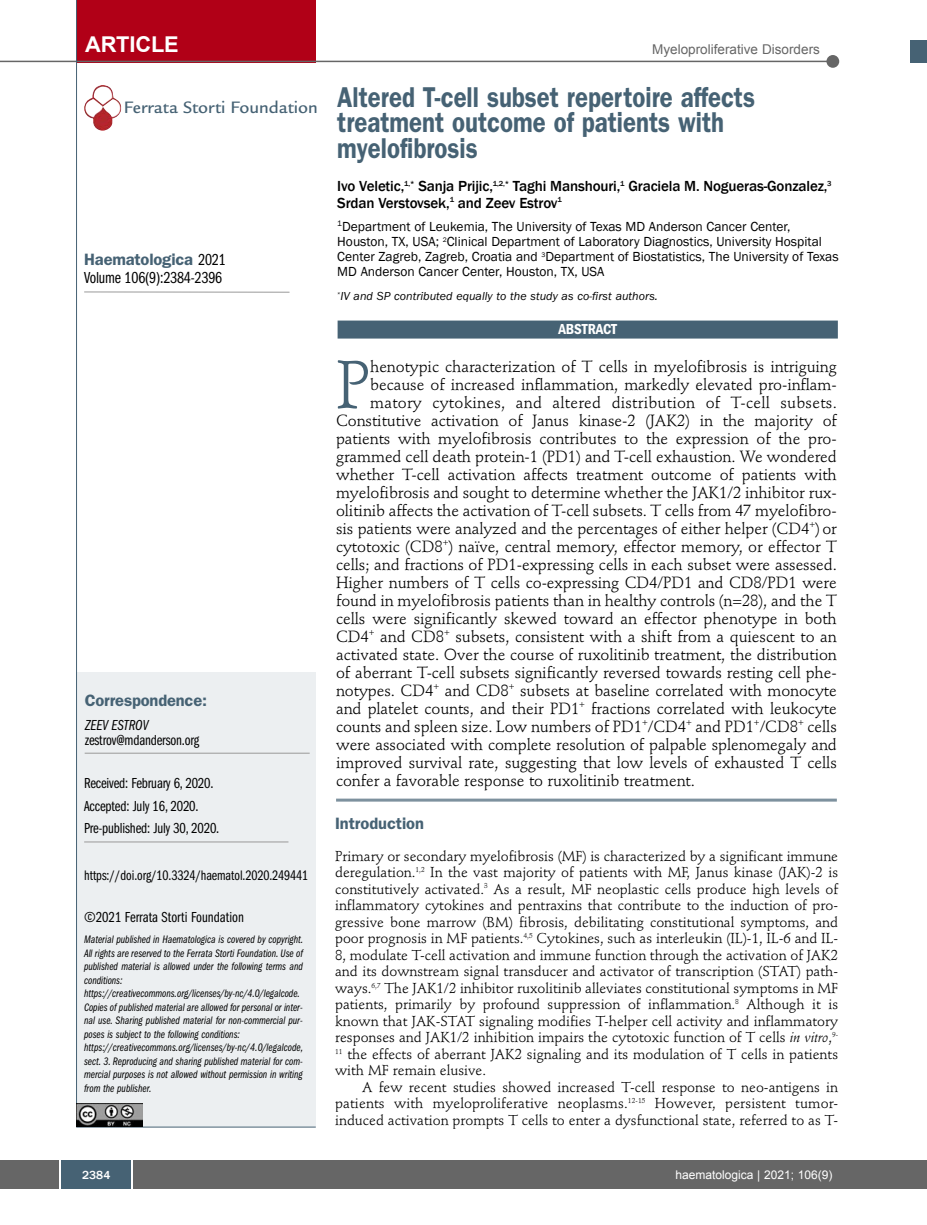
<style>
.page{position:relative;width:927px;height:1225px;background:#fff}
.page>*{position:absolute;margin:0;border:0;box-sizing:border-box;transform-origin:0 0}
.t1{font:66.45px "Stempel Schneidler";color:#466274}
.t2{font:600 28.8px/25.5px "Franklin Gothic";color:#466274;scale:.83 1}
.t3{font:700 21.75px "Arial";letter-spacing:-.01em;color:#fff}
.t4{font:500 18px "Legacy Sans";color:#466274}
.t5{font:600 16.5px "Franklin Gothic";letter-spacing:-.01em;color:#466274}
.t6{font:16.5px "Franklin Gothic Book Cmpr";letter-spacing:-.01em;color:#000}
.t7{font:16.05px "Stempel Schneidler";letter-spacing:-.005em;color:#000}
.t8{font:16.05px "Stempel Schneidler";letter-spacing:.015em;color:#000}
.t9{font:15px/22.5px "Franklin Gothic Book Cmpr";letter-spacing:-.01em;color:#000}
.t10{font:500 15px/16.5px "Franklin Gothic";letter-spacing:-.01em;color:#000}
.t11{font:15px "Franklin Gothic Book Cmpr Ital";letter-spacing:-.01em;color:#000}
.t12{font:600 condensed 15px "Franklin Gothic";letter-spacing:-.005em;color:#fff}
.t13{font:14.25px/16.5px "Stempel Schneidler";color:#000;text-align:justify}
.t14{font:14.25px "Franklin Gothic Book Cmpr";letter-spacing:-.005em;color:#000}
.t15{font:13.5px/15px "Franklin Gothic";color:#000}
.t16{font:13.5px "Arial";color:#666}
.t17{font:italic 12px "Franklin Gothic";color:#000}
.t18{font:12px "Arial";color:#fff}
.t19{font:500 12px "Franklin Gothic";color:#fff}
.t20{font:11.25px/13.5px "Franklin Gothic Book Cmpr Ital";color:#000}
.s1{font-family:"Franklin Gothic Book Cmpr";font-weight:400;color:#000}
.s2{font-style:italic}
</style>
<div class="page">
<div style="left:911px;top:40px;width:16px;height:22px;background:#466274"></div>
<div style="left:910px;top:1160px;width:17px;height:28px;background:#666"></div>
<div style="left:0;top:1160px;width:910px;height:28px;background:#666"></div>
<div style="left:61px;top:1160px;width:71px;height:28px;background:#466274"></div>
<svg style="left:60px;top:1160px;width:1px;height:28px"></svg>
<svg style="left:132px;top:1160px;width:1px;height:28px"></svg>
<div style="left:77px;top:672px;width:239px;height:455px;background:#eceff1"></div>
<hr style="left:84px;top:841px;width:204px;height:1px;background:#999">
<hr style="left:85px;top:753px;width:225px;height:1px;background:#999">
<hr style="left:76px;top:1126px;width:240px;height:1px;background:#466274">
<hr style="left:84px;top:292px;width:206px;height:1px;background:#999">
<div style="left:77px;top:0;width:239px;height:62px;background:#b10017"></div>
<hr style="left:0;top:61px;width:830px;height:1px;background:#666">
<div style="left:826px;top:55px;width:13px;height:13px;background:#666;border-radius:50%"></div>
<hr style="left:76px;top:0;width:1px;height:1126px;background:#466274">
<img style="left:77px;top:1103px;width:65px;height:23px">
<img style="left:84px;top:85px;width:37px;height:46px">
<hr style="left:336px;top:798px;width:501px;height:3px;background:#7d919e">
<div style="left:338px;top:320px;width:500px;height:18px;background:#466274"></div>
<h3 class="t3" style="left:85px;top:32px;width:95px">ARTICLE</h3>
<p class="t16" style="left:652px;top:42px;width:169px">Myeloproliferative Disorders</p>
<p class="t4" style="left:124px;top:101px;width:196px">Ferrata Storti Foundation</p>
<p class="t5" style="left:84px;top:254px;width:143px">Haematologica <span class="s1">2021</span></p>
<p class="t6" style="left:84px;top:272px;width:140px">Volume 106(9):2384-2396</p>
<p class="t5" style="left:85px;top:694px;width:124px">Correspondence:</p>
<p class="t11" style="left:85px;top:719px;width:66px">ZEEV ESTROV</p>
<p class="t9" style="left:85px;top:729px;width:116px">zestrov@mdanderson.org</p>
<p class="t9" style="left:84px;top:773px;width:137px">Received: February 6, 2020.<br>Accepted: July 16, 2020.<br>Pre-published: July 30, 2020.</p>
<p class="t14" style="left:84px;top:870px;width:226px">https://doi.org/10.3324/haematol.2020.249441</p>
<p class="t9" style="left:84px;top:907px;width:161px">©2021 Ferrata Storti Foundation</p>
<p class="t20" style="left:84px;top:933px;width:221px">Material published in Haematologica is covered by copyright.<br>All rights are reserved to the Ferrata Storti Foundation. Use of published material is allowed under the following terms and conditions: https://creativecommons.org/licenses/by-nc/4.0/legalcode.<br>Copies of published material are allowed for personal or inter&shy;nal use. Sharing published material for non-commercial pur&shy;poses is subject to the following conditions: https://creativecommons.org/licenses/by-nc/4.0/legalcode, sect. 3. Reproducing and sharing published material for com&shy;mercial purposes is not allowed without permission in writing from the publisher.</p>
<h2 class="t2" style="left:337px;top:86px;width:505px">Altered T-cell subset repertoire affects treatment outcome of patients with myelofibrosis</h2>
<p class="t10" style="left:337px;top:178px;width:496px">Ivo Veletic,<sup>1,*</sup> Sanja Prijic,<sup>1,2,*</sup> Taghi Manshouri,<sup>1</sup> Graciela M. Nogueras-Gonzalez,<sup>3<br></sup>Srdan Verstovsek,<sup>1</sup> and Zeev Estrov<sup>1</sup></p>
<p class="t15" style="left:337px;top:219px;width:503px"><sup>1</sup>Department of Leukemia, The University of Texas MD Anderson Cancer Center, Houston, TX, USA; <sup>2</sup>Clinical Department of Laboratory Diagnostics, University Hospital Center Zagreb, Zagreb, Croatia and <sup>3</sup>Department of Biostatistics, The University of Texas MD Anderson Cancer Center, Houston, TX, USA</p>
<p class="t17" style="left:337px;top:292px;width:322px"><sup>*</sup>IV and SP contributed equally to the study as co-first authors.</p>
<p class="t12" style="left:558px;top:324px;width:60px">ABSTRACT</p>
<h1 class="t1" style="left:336px;top:357px;width:36px">P</h1>
<p class="t7" style="left:370px;top:359px;width:468px">henotypic characterization of T cells in myelofibrosis is intriguing</p>
<p class="t7" style="left:370px;top:377px;width:468px">because of increased inflammation, markedly elevated pro-inflam-</p>
<p class="t8" style="left:370px;top:395px;width:468px">matory cytokines, and altered distribution of T-cell subsets.</p>
<p class="t7" style="left:336px;top:413px;width:502px">Constitutive activation of Janus kinase-2 (JAK2) in the majority of</p>
<p class="t7" style="left:336px;top:431px;width:502px">patients with myelofibrosis contributes to the expression of the pro-</p>
<p class="t7" style="left:336px;top:449px;width:502px">grammed cell death protein-1 (PD1) and T-cell exhaustion. We wondered</p>
<p class="t7" style="left:336px;top:467px;width:502px">whether T-cell activation affects treatment outcome of patients with</p>
<p class="t7" style="left:336px;top:485px;width:502px">myelofibrosis and sought to determine whether the JAK1/2 inhibitor rux-</p>
<p class="t7" style="left:336px;top:503px;width:502px">olitinib affects the activation of T-cell subsets. T cells from 47 myelofibro-</p>
<p class="t7" style="left:336px;top:521px;width:502px">sis patients were analyzed and the percentages of either helper (CD4<sup>+</sup>) or</p>
<p class="t7" style="left:336px;top:539px;width:502px">cytotoxic (CD8<sup>+</sup>) naïve, central memory, effector memory, or effector T</p>
<p class="t7" style="left:336px;top:557px;width:502px">cells; and fractions of PD1-expressing cells in each subset were assessed.</p>
<p class="t7" style="left:336px;top:575px;width:502px">Higher numbers of T cells co-expressing CD4/PD1 and CD8/PD1 were</p>
<p class="t7" style="left:336px;top:593px;width:502px">found in myelofibrosis patients than in healthy controls (n=28), and the T</p>
<p class="t7" style="left:336px;top:611px;width:502px">cells were significantly skewed toward an effector phenotype in both</p>
<p class="t7" style="left:336px;top:629px;width:502px">CD4<sup>+</sup> and CD8<sup>+</sup> subsets, consistent with a shift from a quiescent to an</p>
<p class="t7" style="left:336px;top:647px;width:502px">activated state. Over the course of ruxolitinib treatment, the distribution</p>
<p class="t7" style="left:336px;top:665px;width:502px">of aberrant T-cell subsets significantly reversed towards resting cell phe-</p>
<p class="t7" style="left:336px;top:683px;width:502px">notypes. CD4<sup>+</sup> and CD8<sup>+</sup> subsets at baseline correlated with monocyte</p>
<p class="t7" style="left:336px;top:701px;width:502px">and platelet counts, and their PD1<sup>+</sup> fractions correlated with leukocyte</p>
<p class="t7" style="left:336px;top:719px;width:502px">counts and spleen size. Low numbers of PD1<sup>+</sup>/CD4<sup>+</sup> and PD1<sup>+</sup>/CD8<sup>+</sup> cells</p>
<p class="t7" style="left:336px;top:737px;width:502px">were associated with complete resolution of palpable splenomegaly and</p>
<p class="t7" style="left:336px;top:755px;width:502px">improved survival rate, suggesting that low levels of exhausted T cells</p>
<p class="t7" style="left:336px;top:773px;width:360px">confer a favorable response to ruxolitinib treatment.</p>
<p class="t5" style="left:335px;top:818px;width:90px">Introduction</p>
<p class="t13" style="left:335px;top:849px;width:505px">Primary or secondary myelofibrosis (MF) is characterized by a significant immune deregulation.<sup>1,2</sup> In the vast majority of patients with MF, Janus kinase (JAK)-2 is constitutively activated.<sup>3</sup> As a result, MF neoplastic cells produce high levels of inflammatory cytokines and pentraxins that contribute to the induction of pro&shy;gressive bone marrow (BM) fibrosis, debilitating constitutional symptoms, and poor prognosis in MF patients.<sup>4,5</sup> Cytokines, such as interleukin (IL)-1, IL-6 and IL-8, modulate T-cell activation and immune function through the activation of JAK2 and its downstream signal transducer and activator of transcription (STAT) path&shy;ways.<sup>6,7</sup> The JAK1/2 inhibitor ruxolitinib alleviates constitutional symptoms in MF patients, primarily by profound suppression of inflammation.<sup>8</sup> Although it is known that JAK-STAT signaling modifies T-helper cell activity and inflammatory responses and JAK1/2 inhibition impairs the cytotoxic function of T cells <span class="s2">in vitro</span>,<sup>9- 11</sup> the effects of aberrant JAK2 signaling and its modulation of T cells in patients with MF remain elusive.</p>
<p class="t13" style="left:335px;top:1080px;width:505px;text-indent:27px">A few recent studies showed increased T-cell response to neo-antigens in patients with myeloproliferative neoplasms.<sup>12-15</sup> However, persistent tumor&shy;induced activation prompts T cells to enter a dysfunctional state, referred to as T-</p>
<p class="t19" style="left:82px;top:1167px;width:30px">2384</p>
<p class="t18" style="left:676px;top:1167px;width:158px">haematologica | 2021; 106(9)</p>
</div>
